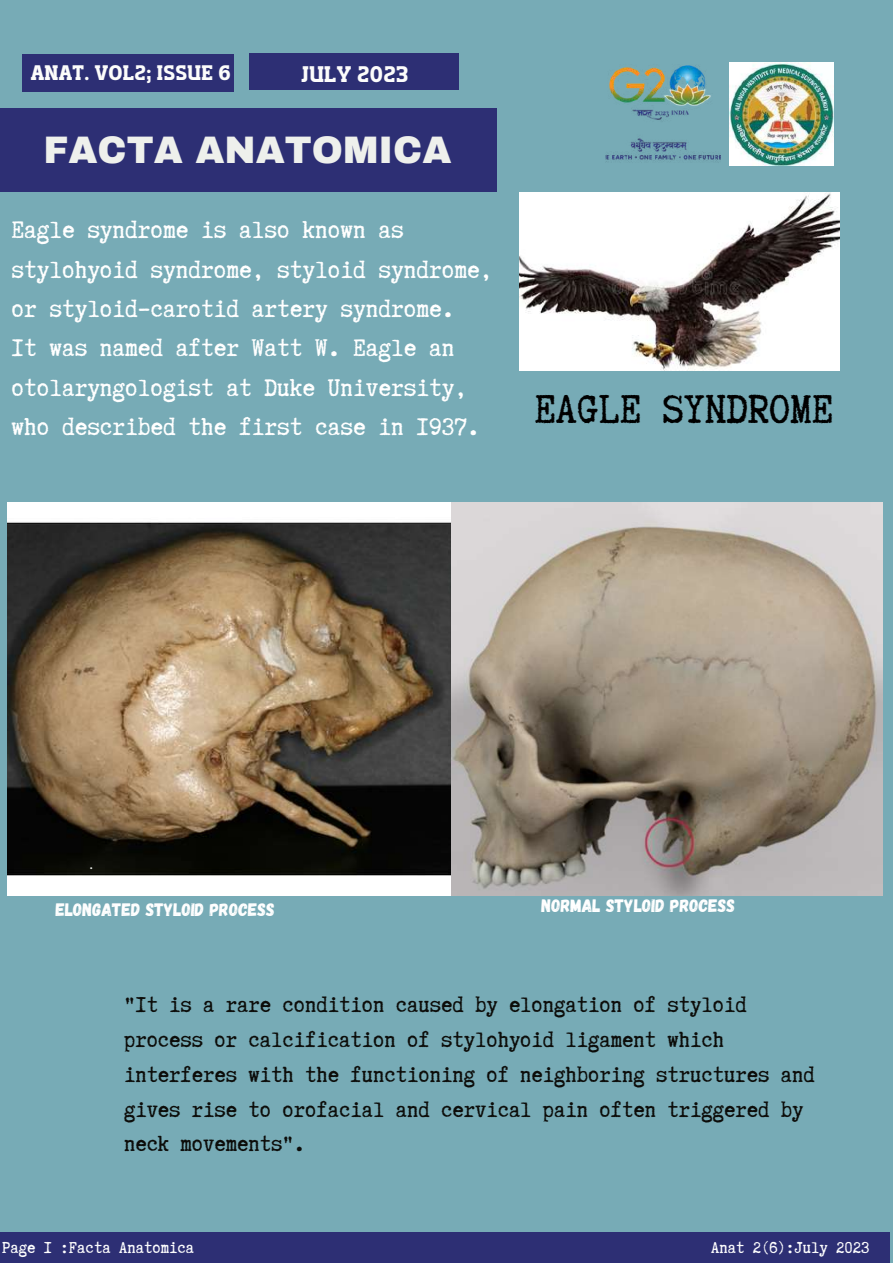
<style>
.page{position:relative;width:893px;height:1264px;background:#fff}
.page>*{position:absolute;margin:0;border:0;box-sizing:border-box;transform-origin:0 0}
.t1{font:48px "Truetypewriter Polygl OTT";color:#000}
.t2{font:900 37.5px "Archivo";color:#eef0ec}
.t3{font:28.5px/39.3px "Truetypewriter Polygl OTT";color:#fff}
.t4{font:25.5px/34.8px "Truetypewriter Polygl OTT";color:#0c0c09}
.t5{font:22.5px "Flatory Slab 800 Semi Cond";letter-spacing:.015em;color:#fcfcfb}
.t6{font:21px "Flatory Slab 800 Semi Cond";letter-spacing:.015em;color:#fcfcfb}
.t7{font:18.75px "Truetypewriter Polygl OTT";color:#fff}
.t8{font:18px "Gagalin";color:#fff}
.t9{font:18px "Garet";color:#eef0ec}
</style>
<div class="page">
<div style="left:0;top:0;width:892px;height:1262px;background:#77abb6"></div>
<div style="left:0;top:109px;width:496px;height:83px;background:#2d2f74"></div>
<img style="left:7px;top:502px;width:444px;height:393px">
<div style="left:22px;top:54px;width:212px;height:37px;background:#2d2f74"></div>
<div style="left:250px;top:53px;width:209px;height:36px;background:#2d2f74"></div>
<img style="left:729px;top:62px;width:104px;height:103px">
<img style="left:605px;top:65px;width:115px;height:97px">
<div style="left:0;top:1231px;width:890px;height:31px;background:#2d2f74"></div>
<img style="left:451px;top:502px;width:431px;height:393px">
<img style="left:519px;top:193px;width:320px;height:178px">
<p class="t6" style="left:31px;top:60px;width:201px">ANAT. VOL2; ISSUE 6</p>
<p class="t5" style="left:301px;top:61px;width:108px">JULY 2023</p>
<h2 class="t2" style="left:43px;top:130px;width:409px">FACTA ANATOMICA</h2>
<p class="t3" style="left:11px;top:210px;width:482px">Eagle syndrome is also known as stylohyoid syndrome, styloid syndrome, or styloid–carotid artery syndrome.<br>It was named after Watt W. Eagle an otolaryngologist at Duke University, who described the first case in 1937.</p>
<h1 class="t1" style="left:534px;top:384px;width:300px">EAGLE SYNDROME</h1>
<p class="t9" style="left:89px;top:849px;width:6px">.</p>
<p class="t8" style="left:56px;top:898px;width:220px">ELONGATED STYLOID PROCESS</p>
<p class="t8" style="left:541px;top:893px;width:195px">NORMAL STYLOID PROCESS</p>
<p class="t4" style="left:124px;top:987px;width:692px">"It is a rare condition caused by elongation of styloid process or calcification of stylohyoid ligament which interferes with the functioning of neighboring structures and gives rise to orofacial and cervical pain often triggered by neck movements".</p>
<p class="t7" style="left:2px;top:1238px;width:193px">Page 1 :Facta Anatomica</p>
<p class="t7" style="left:711px;top:1238px;width:160px">Anat 2(6):July 2023</p>
</div>
